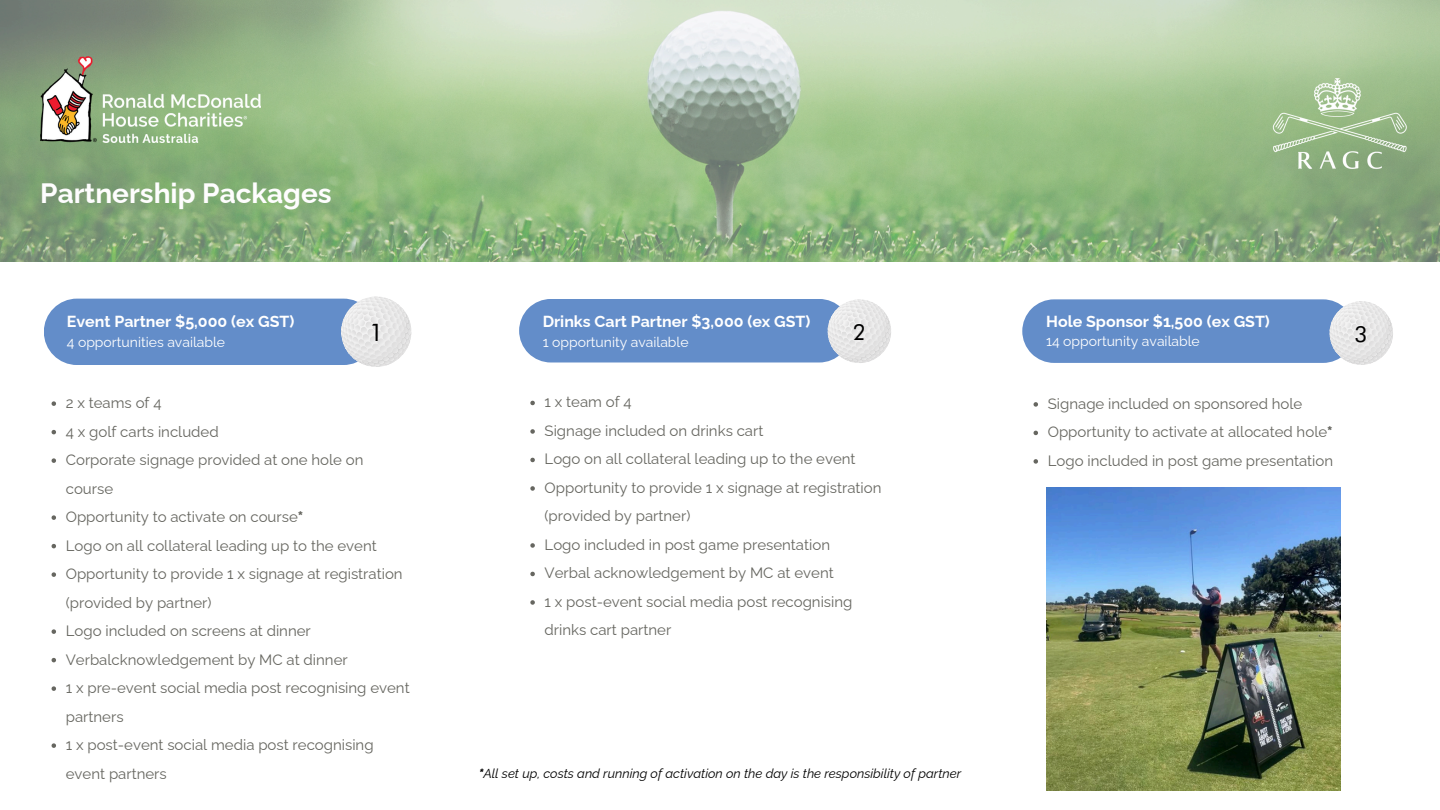
<style>
.page{position:relative;width:1440px;height:810px;background:#fff}
.page>*{position:absolute;margin:0;border:0;box-sizing:border-box;transform-origin:0 0}
.t1{font:700 28px "Raleway";color:#fefdfe}
.t2{font:24.2px "Futura BT";color:#000}
.t3{font:22.1px "Futura BT";color:#000}
.t4{font:700 16px "Raleway";color:#fff}
.t5{font:15px/28.5px "Raleway";color:#666660}
.t6{font:14px "Raleway";color:#fff}
.t7{font:italic 13px "Raleway";color:#000}
.s1{font-weight:900}
</style>
<div class="page">
<img style="left:0;top:0;width:1440px;height:261px">
<img style="left:40px;top:57px;width:220px;height:86px">
<svg style="left:52px;top:401px;width:4px;height:5px"></svg>
<svg style="left:52px;top:430px;width:4px;height:4px"></svg>
<svg style="left:52px;top:458px;width:4px;height:5px"></svg>
<svg style="left:52px;top:515px;width:4px;height:5px"></svg>
<svg style="left:52px;top:544px;width:4px;height:4px"></svg>
<svg style="left:52px;top:572px;width:4px;height:5px"></svg>
<svg style="left:52px;top:629px;width:4px;height:5px"></svg>
<svg style="left:52px;top:658px;width:4px;height:4px"></svg>
<svg style="left:52px;top:686px;width:4px;height:5px"></svg>
<svg style="left:52px;top:743px;width:4px;height:5px"></svg>
<div style="left:44px;top:299px;width:333px;height:66px;background:#638dc9;border-radius:33px"></div>
<svg style="left:341px;top:296px;width:71px;height:71px"></svg>
<img style="left:1250px;top:57px;width:181px;height:136px">
<svg style="left:519px;top:299px;width:372px;height:64px;background:#7c9ecf"></svg>
<svg style="left:1034px;top:402px;width:4px;height:5px"></svg>
<svg style="left:1034px;top:431px;width:4px;height:4px"></svg>
<svg style="left:1034px;top:459px;width:4px;height:5px"></svg>
<svg style="left:1022px;top:299px;width:371px;height:66px;background:#80a1d0"></svg>
<img style="left:1047px;top:487px;width:293px;height:303px">
<svg style="left:530px;top:401px;width:5px;height:4px"></svg>
<svg style="left:530px;top:429px;width:5px;height:5px"></svg>
<svg style="left:530px;top:458px;width:5px;height:4px"></svg>
<svg style="left:530px;top:486px;width:5px;height:5px"></svg>
<svg style="left:530px;top:543px;width:5px;height:5px"></svg>
<svg style="left:530px;top:572px;width:5px;height:4px"></svg>
<svg style="left:530px;top:600px;width:5px;height:5px"></svg>
<p class="t1" style="left:40px;top:177px;width:293px">Partnership Packages</p>
<p class="t4" style="left:67px;top:312px;width:229px">Event Partner $5,000 (ex GST)</p>
<p class="t6" style="left:67px;top:334px;width:160px">4 opportunities available</p>
<p class="t2" style="left:369px;top:316px;width:16px">1</p>
<p class="t4" style="left:543px;top:312px;width:269px">Drinks Cart Partner $3,000 (ex GST)</p>
<p class="t6" style="left:543px;top:333px;width:147px">1 opportunity available</p>
<p class="t3" style="left:853px;top:317px;width:15px">2</p>
<p class="t4" style="left:1046px;top:312px;width:225px">Hole Sponsor $1,500 (ex GST)</p>
<p class="t6" style="left:1046px;top:333px;width:155px">14 opportunity available</p>
<h2 class="t3" style="left:1355px;top:319px;width:15px">3</h2>
<p class="t5" style="left:66px;top:389px;width:97px">2 x teams of 4</p>
<h1 class="t5" style="left:66px;top:417px;width:154px">4 x golf carts included</h1>
<p class="t5" style="left:66px;top:446px;width:299px">Corporate signage provided at one hole on course</p>
<p class="t5" style="left:66px;top:503px;width:239px">Opportunity to activate on course<span class="s1">*</span></p>
<p class="t5" style="left:66px;top:531px;width:313px">Logo on all collateral leading up to the event</p>
<h2 class="t5" style="left:66px;top:560px;width:338px">Opportunity to provide 1 x signage at registration (provided by partner)</h2>
<p class="t5" style="left:66px;top:617px;width:247px">Logo included on screens at dinner</p>
<p class="t5" style="left:66px;top:645px;width:283px">Verbalcknowledgement by MC at dinner</p>
<p class="t5" style="left:66px;top:674px;width:345px">1 x pre-event social media post recognising event partners</p>
<p class="t5" style="left:66px;top:731px;width:309px">1 x post-event social media post recognising event partners</p>
<p class="t5" style="left:545px;top:388px;width:89px">1 x team of 4</p>
<p class="t5" style="left:545px;top:416px;width:220px">Signage included on drinks cart</p>
<p class="t5" style="left:545px;top:445px;width:313px">Logo on all collateral leading up to the event</p>
<p class="t5" style="left:545px;top:473px;width:338px">Opportunity to provide 1 x signage at registration (provided by partner)</p>
<p class="t5" style="left:545px;top:530px;width:287px">Logo included in post game presentation</p>
<p class="t5" style="left:545px;top:559px;width:291px">Verbal acknowledgement by MC at event</p>
<p class="t5" style="left:545px;top:587px;width:309px">1 x post-event social media post recognising drinks cart partner</p>
<p class="t7" style="left:479px;top:766px;width:484px"><span class="s1">*</span>All set up, costs and running of activation on the day is the responsibility of partner</p>
<p class="t5" style="left:1048px;top:389px;width:256px">Signage included on sponsored hole</p>
<p class="t5" style="left:1048px;top:418px;width:286px">Opportunity to activate at allocated hole<span class="s1">*</span></p>
<p class="t5" style="left:1048px;top:446px;width:287px">Logo included in post game presentation</p>
</div>
